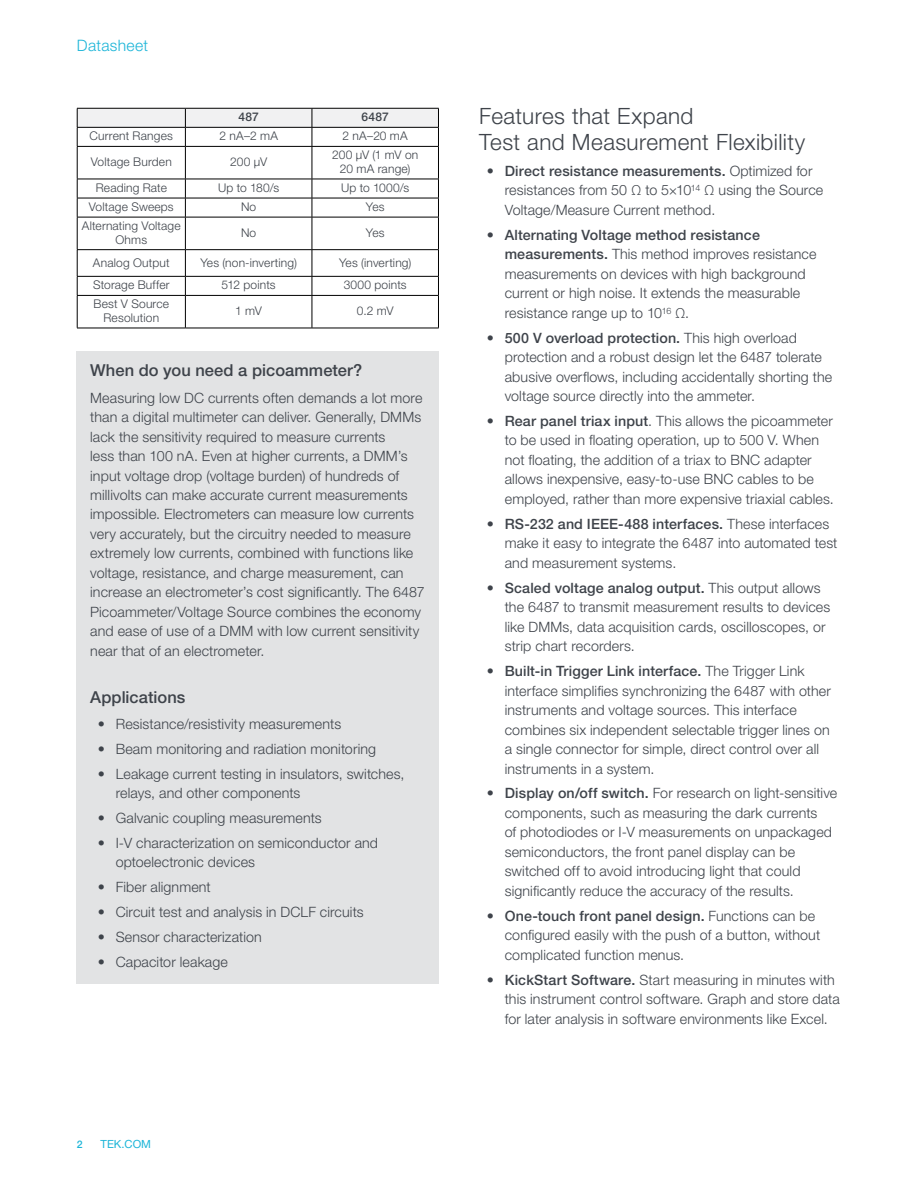
<style>
.page{position:relative;width:918px;height:1188px;background:#fff}
.page>*{position:absolute;margin:0;border:0;box-sizing:border-box;transform-origin:0 0}
.t1{font:300 22.5px/25.5px "Helvetica Neue LT Std";letter-spacing:.015em;color:#3e434a}
.t2{font:500 16.5px "Helvetica Neue LT Std";letter-spacing:.005em;color:#3e434a}
.t3{font:300 15.75px "Helvetica Neue LT Std";letter-spacing:.02em;color:#1cb5d8}
.t4{font:300 14.25px/19.5px "Helvetica Neue LT Std";letter-spacing:.01em;color:#3e434a}
.t5{font:300 12px/13.5px "Helvetica Neue LT Std";letter-spacing:.015em;color:#3e434a;text-align:center}
.t6{font:500 12px "Helvetica Neue LT Std";letter-spacing:.02em;color:#3e434a}
.t7{font:11.25px "Helvetica Neue LT Std";color:#1cb5d8}
.t8{font:500 10.5px "Helvetica Neue LT Std";color:#1cb5d8}
.s1{font-weight:500}
</style>
<div class="page">
<hr style="left:77px;top:147px;width:1px;height:32px;background:#000">
<hr style="left:438px;top:147px;width:1px;height:32px;background:#000">
<svg style="left:77px;top:180px;width:1px;height:37px"></svg>
<svg style="left:438px;top:180px;width:1px;height:37px"></svg>
<hr style="left:77px;top:217px;width:1px;height:32px;background:#000">
<hr style="left:438px;top:217px;width:1px;height:32px;background:#000">
<svg style="left:77px;top:250px;width:1px;height:45px"></svg>
<svg style="left:438px;top:250px;width:1px;height:45px"></svg>
<hr style="left:77px;top:296px;width:1px;height:32px;background:#000">
<hr style="left:438px;top:296px;width:1px;height:32px;background:#000">
<hr style="left:77px;top:328px;width:108px;height:1px;background:#000">
<hr style="left:185px;top:328px;width:127px;height:1px;background:#000">
<hr style="left:312px;top:328px;width:127px;height:1px;background:#000">
<svg style="left:77px;top:108px;width:362px;height:38px"></svg>
<hr style="left:77px;top:146px;width:108px;height:1px;background:#000">
<hr style="left:185px;top:146px;width:127px;height:1px;background:#000">
<hr style="left:185px;top:147px;width:1px;height:32px;background:#000">
<hr style="left:312px;top:146px;width:127px;height:1px;background:#000">
<hr style="left:312px;top:147px;width:1px;height:32px;background:#000">
<hr style="left:77px;top:179px;width:108px;height:1px;background:#000">
<hr style="left:185px;top:179px;width:127px;height:1px;background:#000">
<hr style="left:312px;top:179px;width:127px;height:1px;background:#000">
<hr style="left:77px;top:198px;width:108px;height:1px;background:#000">
<hr style="left:185px;top:198px;width:127px;height:1px;background:#000">
<svg style="left:185px;top:179px;width:1px;height:38px"></svg>
<hr style="left:312px;top:198px;width:127px;height:1px;background:#000">
<svg style="left:312px;top:179px;width:1px;height:38px"></svg>
<hr style="left:77px;top:217px;width:108px;height:1px;background:#000">
<hr style="left:185px;top:217px;width:127px;height:1px;background:#000">
<hr style="left:185px;top:217px;width:1px;height:32px;background:#000">
<hr style="left:312px;top:217px;width:127px;height:1px;background:#000">
<hr style="left:312px;top:217px;width:1px;height:32px;background:#000">
<hr style="left:77px;top:249px;width:108px;height:1px;background:#000">
<hr style="left:185px;top:249px;width:127px;height:1px;background:#000">
<hr style="left:312px;top:249px;width:127px;height:1px;background:#000">
<hr style="left:77px;top:276px;width:108px;height:1px;background:#000">
<hr style="left:185px;top:276px;width:127px;height:1px;background:#000">
<svg style="left:185px;top:250px;width:1px;height:45px"></svg>
<hr style="left:312px;top:276px;width:127px;height:1px;background:#000">
<svg style="left:312px;top:250px;width:1px;height:45px"></svg>
<hr style="left:77px;top:295px;width:108px;height:1px;background:#000">
<hr style="left:185px;top:295px;width:127px;height:1px;background:#000">
<hr style="left:185px;top:296px;width:1px;height:32px;background:#000">
<hr style="left:312px;top:295px;width:127px;height:1px;background:#000">
<hr style="left:312px;top:296px;width:1px;height:32px;background:#000">
<div style="left:77px;top:351px;width:362px;height:632px;background:#e2e3e4"></div>
<p class="t3" style="left:77px;top:36px;width:73px">Datasheet</p>
<p class="t6" style="left:239px;top:110px;width:22px">487</p>
<p class="t6" style="left:362px;top:110px;width:29px">6487</p>
<p class="t5" style="left:90px;top:129px;width:85px">Current Ranges</p>
<p class="t5" style="left:219px;top:129px;width:60px">2 nA–2 mA</p>
<p class="t5" style="left:343px;top:129px;width:67px">2 nA–20 mA</p>
<p class="t5" style="left:91px;top:155px;width:83px">Voltage Burden</p>
<p class="t5" style="left:230px;top:155px;width:39px">200 µV</p>
<p class="t5" style="left:332px;top:148px;width:88px">200 µV (1 mV on<br>20 mA range)</p>
<p class="t5" style="left:96px;top:181px;width:73px">Reading Rate</p>
<p class="t5" style="left:218px;top:181px;width:63px">Up to 180/s</p>
<p class="t5" style="left:341px;top:181px;width:70px">Up to 1000/s</p>
<p class="t5" style="left:89px;top:200px;width:86px">Voltage Sweeps</p>
<p class="t5" style="left:241px;top:200px;width:17px">No</p>
<p class="t5" style="left:366px;top:200px;width:20px">Yes</p>
<p class="t5" style="left:82px;top:219px;width:100px">Alternating Voltage<br>Ohms</p>
<p class="t5" style="left:241px;top:226px;width:17px">No</p>
<p class="t5" style="left:366px;top:226px;width:20px">Yes</p>
<p class="t5" style="left:93px;top:255px;width:78px">Analog Output</p>
<p class="t5" style="left:200px;top:255px;width:98px">Yes (non-inverting)</p>
<p class="t5" style="left:339px;top:255px;width:74px">Yes (inverting)</p>
<p class="t5" style="left:93px;top:278px;width:78px">Storage Buffer</p>
<p class="t5" style="left:222px;top:278px;width:56px">512 points</p>
<p class="t5" style="left:344px;top:278px;width:65px">3000 points</p>
<p class="t5" style="left:94px;top:297px;width:77px">Best V Source<br>Resolution</p>
<p class="t5" style="left:235px;top:304px;width:28px">1 mV</p>
<p class="t5" style="left:357px;top:304px;width:38px">0.2 mV</p>
<p class="t2" style="left:90px;top:361px;width:274px">When do you need a picoammeter?</p>
<p class="t4" style="left:90px;top:387px;width:336px">Measuring low DC currents often demands a lot more than a digital multimeter can deliver. Generally, DMMs lack the sensitivity required to measure currents<br>less than 100 nA. Even at higher currents, a DMM’s input voltage drop (voltage burden) of hundreds of millivolts can make accurate current measurements impossible. Electrometers can measure low currents very accurately, but the circuitry needed to measure extremely low currents, combined with functions like voltage, resistance, and charge measurement, can increase an electrometer’s cost significantly. The 6487<br>Picoammeter/Voltage Source combines the economy and ease of use of a DMM with low current sensitivity near that of an electrometer.</p>
<p class="t2" style="left:90px;top:687px;width:97px">Applications</p>
<p class="t4" style="left:98px;top:714px;width:245px">• Resistance/resistivity measurements</p>
<p class="t4" style="left:98px;top:739px;width:280px">• Beam monitoring and radiation monitoring</p>
<p class="t4" style="left:116px;top:763px;width:290px;text-indent:-18px">• Leakage current testing in insulators, switches, relays, and other components</p>
<p class="t4" style="left:98px;top:808px;width:226px">• Galvanic coupling measurements</p>
<p class="t4" style="left:116px;top:833px;width:264px;text-indent:-18px">• I-V characterization on semiconductor and optoelectronic devices</p>
<p class="t4" style="left:98px;top:877px;width:115px">• Fiber alignment</p>
<p class="t4" style="left:98px;top:902px;width:268px">• Circuit test and analysis in DCLF circuits</p>
<p class="t4" style="left:98px;top:927px;width:166px">• Sensor characterization</p>
<p class="t4" style="left:98px;top:952px;width:132px">• Capacitor leakage</p>
<p class="t8" style="left:77px;top:1138px;width:7px">2</p>
<p class="t7" style="left:101px;top:1138px;width:52px">TEK.COM</p>
<h1 class="t1" style="left:479px;top:103px;width:328px">Features that Expand<br>Test and Measurement Flexibility</h1>
<p class="t4" style="left:505px;top:161px;width:320px;text-indent:-18px">• <span class="s1">Direct resistance measurements.</span> Optimized for resistances from 50 Ω to 5×10<sup>14</sup> Ω using the Source<br>Voltage/Measure Current method.</p>
<p class="t4" style="left:505px;top:225px;width:313px;text-indent:-18px">• <span class="s1">Alternating Voltage method resistance measurements.</span> This method improves resistance measurements on devices with high background current or high noise. It extends the measurable resistance range up to 10<sup>16</sup> Ω.</p>
<p class="t4" style="left:505px;top:327px;width:329px;text-indent:-18px">• <span class="s1">500 V overload protection.</span> This high overload protection and a robust design let the 6487 tolerate abusive overflows, including accidentally shorting the voltage source directly into the ammeter.</p>
<p class="t4" style="left:505px;top:411px;width:331px;text-indent:-18px">• <span class="s1">Rear panel triax input</span>. This allows the picoammeter to be used in floating operation, up to 500 V. When not floating, the addition of a triax to BNC adapter allows inexpensive, easy-to-use BNC cables to be employed, rather than more expensive triaxial cables.</p>
<p class="t4" style="left:505px;top:514px;width:334px;text-indent:-18px">• <span class="s1">RS-232 and IEEE-488 interfaces.</span> These interfaces make it easy to integrate the 6487 into automated test and measurement systems.</p>
<p class="t4" style="left:505px;top:578px;width:327px;text-indent:-18px">• <span class="s1">Scaled voltage analog output.</span> This output allows the 6487 to transmit measurement results to devices like DMMs, data acquisition cards, oscilloscopes, or strip chart recorders.</p>
<p class="t4" style="left:505px;top:661px;width:328px;text-indent:-18px">• <span class="s1">Built-in Trigger Link interface.</span> The Trigger Link interface simplifies synchronizing the 6487 with other instruments and voltage sources. This interface combines six independent selectable trigger lines on a single connector for simple, direct control over all instruments in a system.</p>
<p class="t4" style="left:505px;top:783px;width:334px;text-indent:-18px">• <span class="s1">Display on/off switch.</span> For research on light-sensitive components, such as measuring the dark currents<br>of photodiodes or I-V measurements on unpackaged semiconductors, the front panel display can be switched off to avoid introducing light that could significantly reduce the accuracy of the results.</p>
<p class="t4" style="left:505px;top:906px;width:317px;text-indent:-18px">• <span class="s1">One-touch front panel design.</span> Functions can be configured easily with the push of a button, without complicated function menus.</p>
<p class="t4" style="left:505px;top:970px;width:337px;text-indent:-18px">• <span class="s1">KickStart Software.</span> Start measuring in minutes with this instrument control software. Graph and store data for later analysis in software environments like Excel.</p>
</div>
